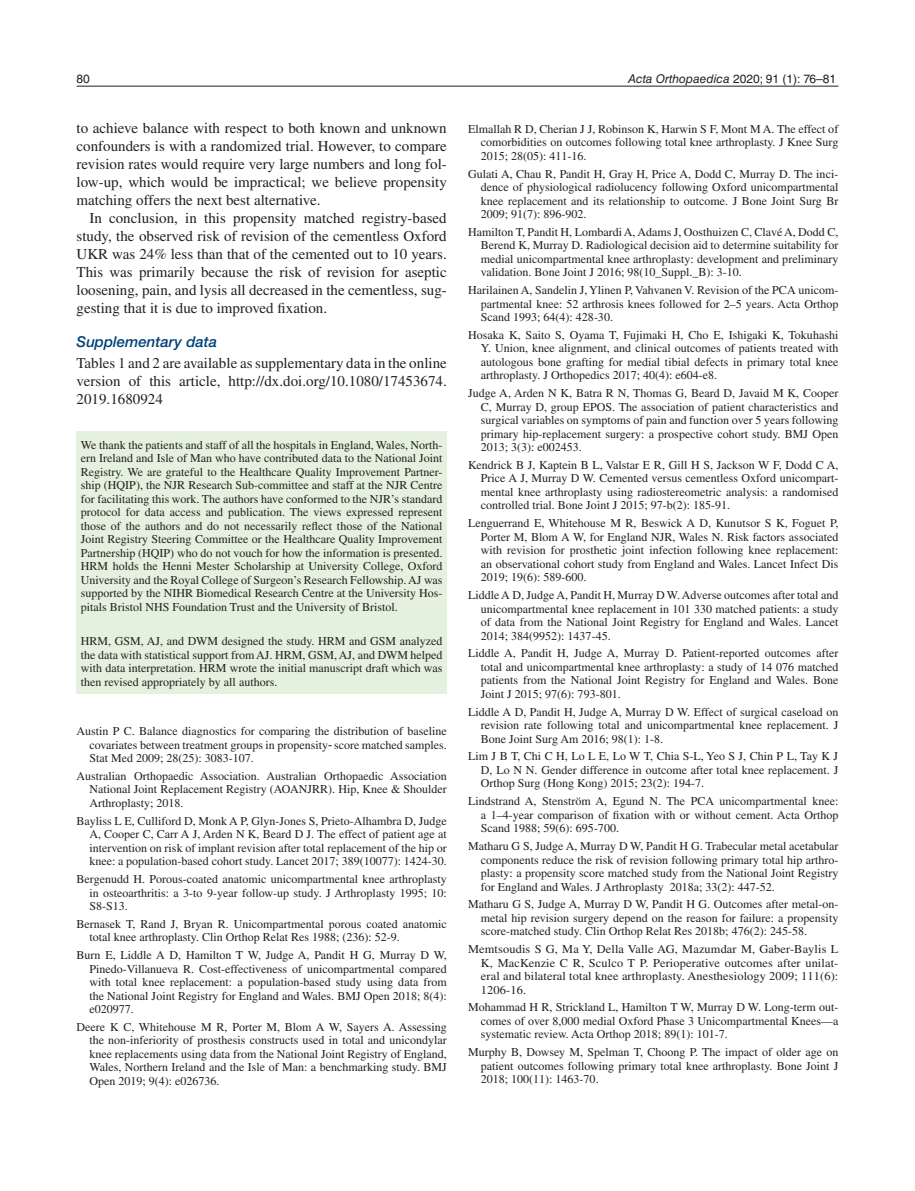
<style>
.page{position:relative;width:915px;height:1191px;background:#fff}
.page>*{position:absolute;margin:0;border:0;box-sizing:border-box;transform-origin:0 0}
.t1{font:15px/18px "Times";color:#231f20;text-align:justify}
.t2{font:italic 500 15px "Helvetica Neue LTW1 G";color:#004279}
.t3{font:12px/13.5px "Times";color:#231f20;text-align:justify}
.t4{font:italic 12px "Helvetica LT Std";color:#231f20}
.t5{font:12px "Helvetica LT Std";color:#231f20}
.s1{font-style:normal}
</style>
<div class="page">
<hr style="left:77px;top:86px;width:761px;height:1px;background:#231f20">
<div style="left:77px;top:431px;width:369px;height:263px;background:#e4f1de"></div>
<p class="t5" style="left:77px;top:72px;width:15px">80</p>
<p class="t4" style="left:628px;top:72px;width:209px">Acta Orthopaedica <span class="s1">2020; 91 (1): 76–81</span></p>
<p class="t1" style="left:77px;top:119px;width:371px">to achieve balance with respect to both known and unknown confounders is with a randomized trial. However, to compare revision rates would require very large numbers and long fol&shy;low-up, which would be impractical; we believe propensity matching offers the next best alternative.</p>
<p class="t1" style="left:77px;top:209px;width:371px;text-indent:13px">In conclusion, in this propensity matched registry-based study, the observed risk of revision of the cementless Oxford UKR was 24% less than that of the cemented out to 10 years.<br>This was primarily because the risk of revision for aseptic loosening, pain, and lysis all decreased in the cementless, sug&shy;gesting that it is due to improved fixation.</p>
<p class="t2" style="left:77px;top:332px;width:142px">Supplementary data</p>
<p class="t1" style="left:77px;top:353px;width:371px">Tables 1 and 2 are available as supplementary data in the online version of this article, http://dx.doi.org/10.1080/17453674.<br>2019.1680924</p>
<p class="t3" style="left:81px;top:438px;width:363px">We thank the patients and staff of all the hospitals in England, Wales, North&shy;ern Ireland and Isle of Man who have contributed data to the National Joint Registry. We are grateful to the Healthcare Quality Improvement Partner&shy;ship (HQIP), the NJR Research Sub-committee and staff at the NJR Centre for facilitating this work. The authors have conformed to the NJR’s standard protocol for data access and publication. The views expressed represent those of the authors and do not necessarily reflect those of the National Joint Registry Steering Committee or the Healthcare Quality Improvement Partnership (HQIP) who do not vouch for how the information is presented.<br>HRM holds the Henni Mester Scholarship at University College, Oxford University and the Royal College of Surgeon’s Research Fellowship. AJ was supported by the NIHR Biomedical Research Centre at the University Hos&shy;pitals Bristol NHS Foundation Trust and the University of Bristol.</p>
<p class="t3" style="left:81px;top:634px;width:363px">HRM, GSM, AJ, and DWM designed the study. HRM and GSM analyzed the data with statistical support from AJ. HRM, GSM, AJ, and DWM helped with data interpretation. HRM wrote the initial manuscript draft which was then revised appropriately by all authors.</p>
<p class="t3" style="left:89px;top:724px;width:359px;text-indent:-13px">Austin P C. Balance diagnostics for comparing the distribution of baseline covariates between treatment groups in propensity score matched samples.<br>Stat Med 2009; 28(25): 3083-107.</p>
<p class="t3" style="left:89px;top:769px;width:359px;text-indent:-13px">Australian Orthopaedic Association. Australian Orthopaedic Association National Joint Replacement Registry (AOANJRR). Hip, Knee &amp; Shoulder Arthroplasty; 2018.</p>
<p class="t3" style="left:89px;top:814px;width:359px;text-indent:-13px">Bayliss L E, Culliford D, Monk A P, Glyn-Jones S, Prieto-Alhambra D, Judge A, Cooper C, Carr A J, Arden N K, Beard D J. The effect of patient age at intervention on risk of implant revision after total replacement of the hip or knee: a population-based cohort study. Lancet 2017; 389(10077): 1424-30.</p>
<p class="t3" style="left:89px;top:872px;width:359px;text-indent:-13px">Bergenudd H. Porous-coated anatomic unicompartmental knee arthroplasty in osteoarthritis: a 3-to 9-year follow-up study. J Arthroplasty 1995; 10:<br>S8-S13.</p>
<p class="t3" style="left:89px;top:917px;width:359px;text-indent:-13px">Bernasek T, Rand J, Bryan R. Unicompartmental porous coated anatomic total knee arthroplasty. Clin Orthop Relat Res 1988; (236): 52-9.</p>
<p class="t3" style="left:89px;top:948px;width:359px;text-indent:-13px">Burn E, Liddle A D, Hamilton T W, Judge A, Pandit H G, Murray D W, Pinedo-Villanueva R. Cost-effectiveness of unicompartmental compared with total knee replacement: a population-based study using data from the National Joint Registry for England and Wales. BMJ Open 2018; 8(4): e020977.</p>
<p class="t3" style="left:89px;top:1020px;width:359px;text-indent:-13px">Deere K C, Whitehouse M R, Porter M, Blom A W, Sayers A. Assessing the non-inferiority of prosthesis constructs used in total and unicondylar knee replacements using data from the National Joint Registry of England, Wales, Northern Ireland and the Isle of Man: a benchmarking study. BMJ Open 2019; 9(4): e026736.</p>
<p class="t3" style="left:480px;top:122px;width:359px;text-indent:-13px">Elmallah R D, Cherian J J, Robinson K, Harwin S F, Mont M A. The effect of comorbidities on outcomes following total knee arthroplasty. J Knee Surg 2015; 28(05): 411-16.</p>
<p class="t3" style="left:480px;top:167px;width:359px;text-indent:-13px">Gulati A, Chau R, Pandit H, Gray H, Price A, Dodd C, Murray D. The inci&shy;dence of physiological radiolucency following Oxford unicompartmental knee replacement and its relationship to outcome. J Bone Joint Surg Br 2009; 91(7): 896-902.</p>
<p class="t3" style="left:480px;top:225px;width:359px;text-indent:-13px">Hamilton T, Pandit H, Lombardi A, Adams J, Oosthuizen C, Clavé A, Dodd C, Berend K, Murray D. Radiological decision aid to determine suitability for medial unicompartmental knee arthroplasty: development and preliminary validation. Bone Joint J 2016; 98(10_Suppl._B): 3-10.</p>
<p class="t3" style="left:480px;top:283px;width:359px;text-indent:-13px">Harilainen A, Sandelin J, Ylinen P, Vahvanen V. Revision of the PCA unicom&shy;partmental knee: 52 arthrosis knees followed for 2–5 years. Acta Orthop Scand 1993; 64(4): 428-30.</p>
<p class="t3" style="left:480px;top:328px;width:359px;text-indent:-13px">Hosaka K, Saito S, Oyama T, Fujimaki H, Cho E, Ishigaki K, Tokuhashi Y. Union, knee alignment, and clinical outcomes of patients treated with autologous bone grafting for medial tibial defects in primary total knee arthroplasty. J Orthopedics 2017; 40(4): e604-e8.</p>
<p class="t3" style="left:480px;top:386px;width:359px;text-indent:-13px">Judge A, Arden N K, Batra R N, Thomas G, Beard D, Javaid M K, Cooper C, Murray D, group EPOS. The association of patient characteristics and surgical variables on symptoms of pain and function over 5 years following primary hip-replacement surgery: a prospective cohort study. BMJ Open 2013; 3(3): e002453.</p>
<p class="t3" style="left:480px;top:458px;width:359px;text-indent:-13px">Kendrick B J, Kaptein B L, Valstar E R, Gill H S, Jackson W F, Dodd C A, Price A J, Murray D W. Cemented versus cementless Oxford unicompart&shy;mental knee arthroplasty using radiostereometric analysis: a randomised controlled trial. Bone Joint J 2015; 97-b(2): 185-91.</p>
<p class="t3" style="left:480px;top:516px;width:359px;text-indent:-13px">Lenguerrand E, Whitehouse M R, Beswick A D, Kunutsor S K, Foguet P, Porter M, Blom A W, for England NJR, Wales N. Risk factors associated with revision for prosthetic joint infection following knee replacement: an observational cohort study from England and Wales. Lancet Infect Dis 2019; 19(6): 589-600.</p>
<p class="t3" style="left:480px;top:588px;width:359px;text-indent:-13px">Liddle A D, Judge A, Pandit H, Murray D W. Adverse outcomes after total and unicompartmental knee replacement in 101 330 matched patients: a study of data from the National Joint Registry for England and Wales. Lancet 2014; 384(9952): 1437-45.</p>
<p class="t3" style="left:480px;top:646px;width:359px;text-indent:-13px">Liddle A, Pandit H, Judge A, Murray D. Patient-reported outcomes after total and unicompartmental knee arthroplasty: a study of 14 076 matched patients from the National Joint Registry for England and Wales. Bone Joint J 2015; 97(6): 793-801.</p>
<p class="t3" style="left:480px;top:705px;width:359px;text-indent:-13px">Liddle A D, Pandit H, Judge A, Murray D W. Effect of surgical caseload on revision rate following total and unicompartmental knee replacement. J Bone Joint Surg Am 2016; 98(1): 1-8.</p>
<p class="t3" style="left:480px;top:749px;width:359px;text-indent:-13px">Lim J B T, Chi C H, Lo L E, Lo W T, Chia S-L, Yeo S J, Chin P L, Tay K J D, Lo N N. Gender difference in outcome after total knee replacement. J Orthop Surg (Hong Kong) 2015; 23(2): 194-7.</p>
<p class="t3" style="left:480px;top:794px;width:359px;text-indent:-13px">Lindstrand A, Stenström A, Egund N. The PCA unicompartmental knee: a 1–4-year comparison of fixation with or without cement. Acta Orthop Scand 1988; 59(6): 695-700.</p>
<p class="t3" style="left:480px;top:839px;width:359px;text-indent:-13px">Matharu G S, Judge A, Murray D W, Pandit H G. Trabecular metal acetabular components reduce the risk of revision following primary total hip arthro&shy;plasty: a propensity score matched study from the National Joint Registry for England and Wales. J Arthroplasty 2018a; 33(2): 447-52.</p>
<p class="t3" style="left:480px;top:897px;width:359px;text-indent:-13px">Matharu G S, Judge A, Murray D W, Pandit H G. Outcomes after metal-on&shy;metal hip revision surgery depend on the reason for failure: a propensity score-matched study. Clin Orthop Relat Res 2018b; 476(2): 245-58.</p>
<p class="t3" style="left:480px;top:942px;width:359px;text-indent:-13px">Memtsoudis S G, Ma Y, Della Valle AG, Mazumdar M, Gaber-Baylis L K, MacKenzie C R, Sculco T P. Perioperative outcomes after unilat&shy;eral and bilateral total knee arthroplasty. Anesthesiology 2009; 111(6):<br>1206-16.</p>
<p class="t3" style="left:480px;top:1000px;width:359px;text-indent:-13px">Mohammad H R, Strickland L, Hamilton T W, Murray D W. Long-term out&shy;comes of over 8,000 medial Oxford Phase 3 Unicompartmental Knees—a systematic review. Acta Orthop 2018; 89(1): 101-7.</p>
<p class="t3" style="left:480px;top:1045px;width:359px;text-indent:-13px">Murphy B, Dowsey M, Spelman T, Choong P. The impact of older age on patient outcomes following primary total knee arthroplasty. Bone Joint J 2018; 100(11): 1463-70.</p>
</div>
